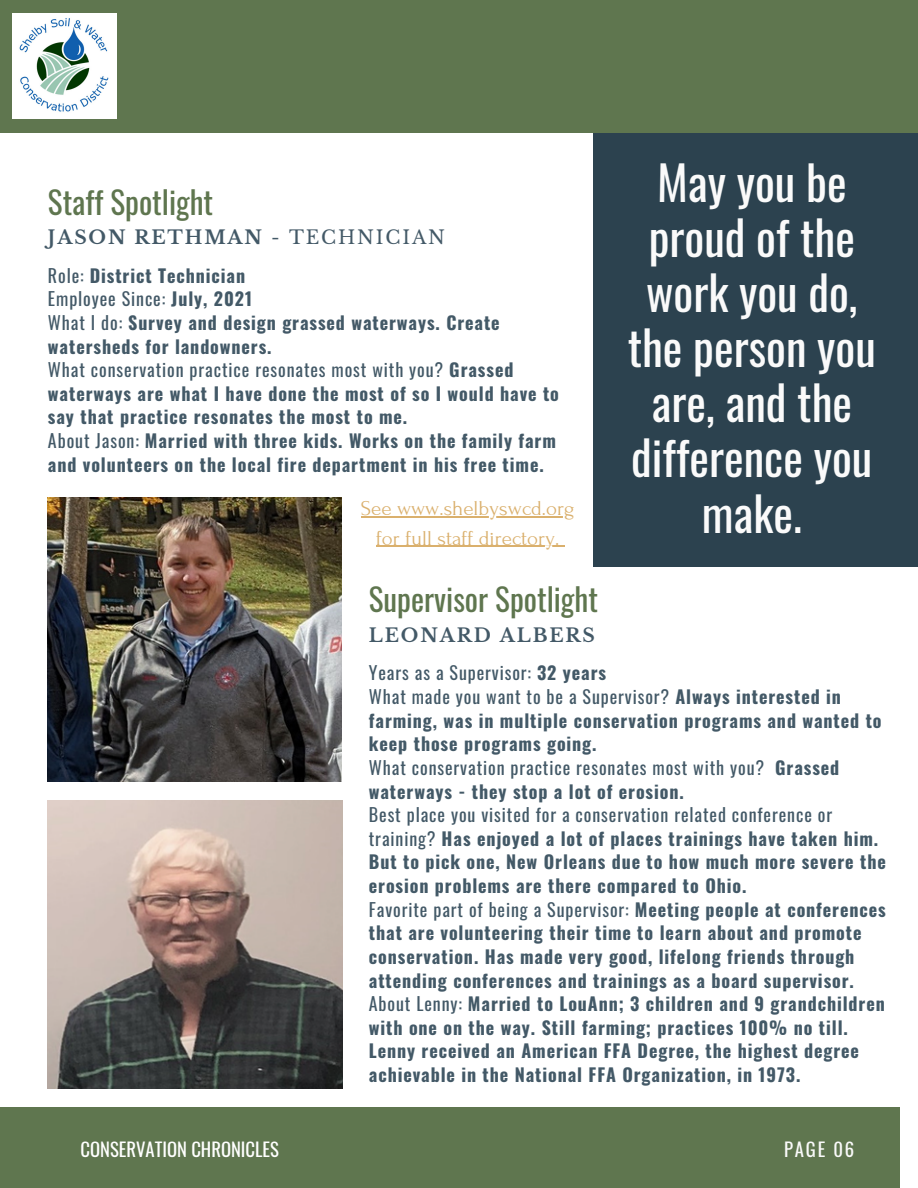
<style>
.page{position:relative;width:918px;height:1188px;background:#fff}
.page>*{position:absolute;margin:0;border:0;box-sizing:border-box;transform-origin:0 0}
.t1{font:46.65px/55.2px "Oswald";color:#fafafa;text-align:center}
.t2{font:31.2px "Oswald";color:#5f764f}
.t3{font:21px/29.2px "Forum";color:#dab06d;text-align:center}
.t4{font:700 18.75px "Libre Baskerville";letter-spacing:.1em;color:#435967}
.t5{font:18.75px "Oswald";letter-spacing:.1em;color:#fafafa}
.t6{font:18.6px "Oswald";color:#fff}
.t7{font:700 18px/23.7px "Oswald";letter-spacing:.05em;color:#435967}
.t8{font:18px/23.7px "Oswald";letter-spacing:.05em;color:#435967}
.s1{font-weight:400}
.s2{font-weight:700}
</style>
<div class="page">
<div style="left:594px;top:85px;width:324px;height:482px;background:#2c424f"></div>
<div style="left:0;top:1107px;width:900px;height:81px;background:#5f764f"></div>
<img style="left:48px;top:497px;width:294px;height:285px">
<img style="left:48px;top:800px;width:295px;height:288px">
<div style="left:0;top:0;width:918px;height:132px;background:#5f764f"></div>
<img style="left:13px;top:14px;width:103px;height:105px">
<hr style="left:361px;top:517px;width:214px;height:1px;background:#dab06d">
<hr style="left:376px;top:546px;width:183px;height:1px;background:#dab06d">
<p class="t2" style="left:48px;top:177px;width:167px">Staff Spotlight</p>
<p class="t4" style="left:48px;top:226px;width:399px">JASON RETHMAN <span class="s1">- TECHNICIAN</span></p>
<p class="t7" style="left:48px;top:263px;width:199px"><span class="s1">Role:</span> District Technician</p>
<p class="t8" style="left:48px;top:286px;width:206px">Employee Since: <span class="s2">July, 2021</span></p>
<p class="t7" style="left:48px;top:310px;width:453px"><span class="s1">What I do:</span> Survey and design grassed waterways. Create watersheds for landowners.</p>
<p class="t7" style="left:48px;top:357px;width:513px"><span class="s1">What conservation practice resonates most with you?</span> Grassed waterways are what I have done the most of so I would have to say that practice resonates the most to me.</p>
<p class="t7" style="left:48px;top:428px;width:509px"><span class="s1">About Jason:</span> Married with three kids. Works on the family farm and volunteers on the local fire department in his free time.</p>
<p class="t3" style="left:361px;top:494px;width:215px">See www.shelbyswcd.org for full staff directory.</p>
<p class="t1" style="left:628px;top:153px;width:250px">May you be proud of the work you do, the person you are, and the difference you make.</p>
<p class="t2" style="left:369px;top:575px;width:231px">Supervisor Spotlight</p>
<p class="t4" style="left:369px;top:624px;width:228px">LEONARD ALBERS</p>
<p class="t8" style="left:369px;top:660px;width:239px">Years as a Supervisor: <span class="s2">32 years</span></p>
<p class="t7" style="left:369px;top:684px;width:514px"><span class="s1">What made you want to be a Supervisor?</span> Always interested in farming, was in multiple conservation programs and wanted to keep those programs going.</p>
<p class="t8" style="left:369px;top:755px;width:472px">What conservation practice resonates most with you? <span class="s2">Grassed waterways - they stop a lot of erosion.</span></p>
<p class="t7" style="left:369px;top:802px;width:519px"><span class="s1">Best place you visited for a conservation related conference or training?</span> Has enjoyed a lot of places trainings have taken him.<br>But to pick one, New Orleans due to how much more severe the erosion problems are there compared to Ohio.</p>
<p class="t7" style="left:369px;top:897px;width:518px"><span class="s1">Favorite part of being a Supervisor:</span> Meeting people at conferences that are volunteering their time to learn about and promote conservation. Has made very good, lifelong friends through attending conferences and trainings as a board supervisor.</p>
<p class="t7" style="left:369px;top:991px;width:517px"><span class="s1">About Lenny:</span> Married to LouAnn; 3 children and 9 grandchildren with one on the way. Still farming; practices 100% no till.<br>Lenny received an American FFA Degree, the highest degree achievable in the National FFA Organization, in 1973.</p>
<p class="t6" style="left:81px;top:1135px;width:200px">CONSERVATION CHRONICLES</p>
<p class="t5" style="left:784px;top:1135px;width:72px">PAGE 06</p>
</div>
